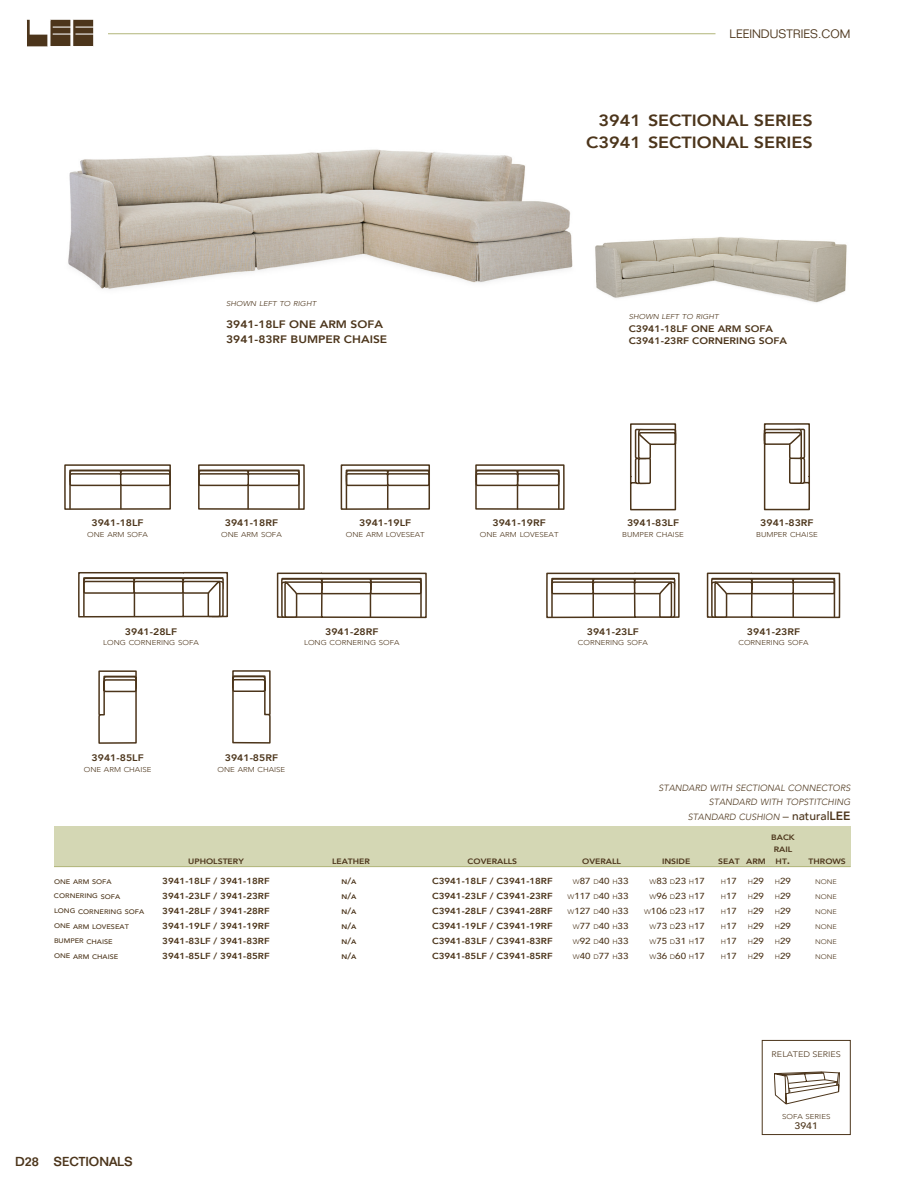
<style>
.page{position:relative;width:918px;height:1188px;background:#fff}
.page>*{position:absolute;margin:0;border:0;box-sizing:border-box;transform-origin:0 0}
.t1{font:800 16.2px/21.6px "Avenir";color:#4c351b;text-align:right;scale:1.11 1}
.t2{font:500 12.75px "Folio";color:#4c351b}
.t3{font:300 12px "Folio";color:#4c351b}
.t4{font:800 10.8px/14.4px "Avenir";color:#4c351b;scale:1.11 1}
.t5{font:800 9.45px/12.6px "Avenir";color:#4c351b;scale:1.11 1}
.t6{font:500 9.45px "Avenir";color:#4c351b;scale:1.11 1}
.t7{font:italic 300 9px/14.4px "Avenir";color:#4c351b;text-align:right}
.t8{font:800 8.7px "Avenir";color:#4c351b;scale:1.11 1}
.t9{font:500 8.7px "Avenir";color:#4c351b;scale:1.11 1}
.t10{font:300 8.1px "Avenir";color:#4c351b;scale:1.11 1}
.t11{font:800 7.8px/12px "Avenir";color:#4c351b;text-align:center;scale:1.11 1}
.t12{font:300 7.05px "Avenir";color:#4c351b;scale:1.11 1}
.t13{font:italic 300 7.05px "Avenir";color:#4c351b;scale:1.11 1}
.t14{font:500 6.6px "Avenir";color:#4c351b;scale:1.11 1}
.t15{font:300 6.6px "Avenir";color:#4c351b;scale:1.11 1}
.t16{font:800 6.6px "Avenir";color:#4c351b;scale:1.11 1}
.s1{font-style:normal;font-size:12px}
.s2{font-weight:500;font-style:normal;font-size:12px}
.s3{font-weight:800;font-style:normal;font-size:12px}
.s4{font-size:10.35px}
.s5{font-size:8.7px}
.s6{font-weight:300;font-size:6.6px}
</style>
<div class="page">
<div style="left:762px;top:1040px;width:88px;height:95px;border:1px solid #4c351b"></div>
<hr style="left:108px;top:33px;width:608px;height:1px;background:#b1b579">
<svg style="left:26px;top:20px;width:67px;height:27px"></svg>
<img style="left:68px;top:149px;width:505px;height:141px">
<div style="left:54px;top:826px;width:796px;height:41px;background:#d4d7b4"></div>
<hr style="left:54px;top:866px;width:796px;height:1px;background:#b1b579">
<svg style="left:774px;top:1072px;width:66px;height:32px"></svg>
<svg style="left:64px;top:464px;width:107px;height:46px"></svg>
<hr style="left:120px;top:484px;width:2px;height:25px;background:#4c351b">
<svg style="left:198px;top:464px;width:107px;height:46px"></svg>
<hr style="left:247px;top:484px;width:2px;height:25px;background:#4c351b">
<svg style="left:341px;top:464px;width:89px;height:46px"></svg>
<svg style="left:546px;top:573px;width:134px;height:45px"></svg>
<svg style="left:707px;top:573px;width:133px;height:45px"></svg>
<svg style="left:98px;top:670px;width:39px;height:74px"></svg>
<svg style="left:232px;top:670px;width:39px;height:74px"></svg>
<svg style="left:630px;top:423px;width:46px;height:87px"></svg>
<svg style="left:764px;top:423px;width:46px;height:87px"></svg>
<svg style="left:78px;top:572px;width:150px;height:46px"></svg>
<svg style="left:277px;top:573px;width:150px;height:45px"></svg>
<svg style="left:475px;top:464px;width:90px;height:46px"></svg>
<img style="left:595px;top:237px;width:252px;height:66px">
<h3 class="t3" style="left:730px;top:27px;width:122px">LEEINDUSTRIES.COM</h3>
<p class="t13" style="left:226px;top:300px;width:83px">SHOWN LEFT TO RIGHT</p>
<p class="t4" style="left:226px;top:317px;width:147px">3941-18LF ONE ARM SOFA<br>3941-83RF BUMPER CHAISE</p>
<h1 class="t1" style="left:586px;top:110px;width:206px">3941 SECTIONAL SERIES<br>C3941 SECTIONAL SERIES</h1>
<p class="t13" style="left:629px;top:313px;width:83px">SHOWN LEFT TO RIGHT</p>
<p class="t5" style="left:629px;top:322px;width:144px">C3941-18LF ONE ARM SOFA<br>C3941-23RF CORNERING SOFA</p>
<p class="t5" style="left:92px;top:517px;width:48px">3941-18LF</p>
<p class="t12" style="left:87px;top:530px;width:56px">ONE ARM SOFA</p>
<p class="t5" style="left:225px;top:517px;width:49px">3941-18RF</p>
<p class="t12" style="left:221px;top:530px;width:56px">ONE ARM SOFA</p>
<p class="t5" style="left:359px;top:517px;width:48px">3941-19LF</p>
<p class="t12" style="left:346px;top:530px;width:72px">ONE ARM LOVESEAT</p>
<p class="t5" style="left:493px;top:517px;width:49px">3941-19RF</p>
<p class="t12" style="left:480px;top:530px;width:72px">ONE ARM LOVESEAT</p>
<p class="t5" style="left:627px;top:517px;width:48px">3941-83LF</p>
<p class="t12" style="left:622px;top:530px;width:57px">BUMPER CHAISE</p>
<p class="t5" style="left:760px;top:517px;width:49px">3941-83RF</p>
<p class="t12" style="left:756px;top:530px;width:57px">BUMPER CHAISE</p>
<p class="t5" style="left:125px;top:625px;width:48px">3941-28LF</p>
<p class="t12" style="left:103px;top:639px;width:88px">LONG CORNERING SOFA</p>
<p class="t5" style="left:325px;top:625px;width:49px">3941-28RF</p>
<p class="t12" style="left:304px;top:639px;width:88px">LONG CORNERING SOFA</p>
<p class="t5" style="left:587px;top:625px;width:48px">3941-23LF</p>
<p class="t12" style="left:578px;top:639px;width:65px">CORNERING SOFA</p>
<p class="t5" style="left:747px;top:625px;width:49px">3941-23RF</p>
<p class="t12" style="left:739px;top:639px;width:65px">CORNERING SOFA</p>
<p class="t5" style="left:92px;top:752px;width:48px">3941-85LF</p>
<p class="t12" style="left:84px;top:765px;width:62px">ONE ARM CHAISE</p>
<p class="t5" style="left:225px;top:752px;width:49px">3941-85RF</p>
<p class="t12" style="left:218px;top:765px;width:62px">ONE ARM CHAISE</p>
<p class="t7" style="left:659px;top:781px;width:193px">STANDARD WITH SECTIONAL CONNECTORS<br>STANDARD WITH TOPSTITCHING<br>STANDARD CUSHION <span class="s1">–</span> <span class="s2">natural</span><span class="s3">LEE</span></p>
<p class="t11" style="left:771px;top:832px;width:23px">BACK<br>RAIL</p>
<p class="t11" style="left:188px;top:856px;width:52px">UPHOLSTERY</p>
<p class="t11" style="left:332px;top:856px;width:36px">LEATHER</p>
<p class="t11" style="left:468px;top:856px;width:46px">COVERALLS</p>
<p class="t11" style="left:582px;top:856px;width:36px">OVERALL</p>
<p class="t11" style="left:662px;top:856px;width:27px">INSIDE</p>
<p class="t11" style="left:718px;top:856px;width:44px">SEAT ARM</p>
<p class="t11" style="left:776px;top:856px;width:65px">HT<span class="s4">.</span> THROWS</p>
<p class="t14" style="left:54px;top:875px;width:53px">ONE ARM SOFA</p>
<p class="t8" style="left:162px;top:874px;width:98px">3941-18LF / 3941-18RF</p>
<p class="t16" style="left:342px;top:876px;width:15px">N<span class="s5">/</span>A</p>
<p class="t8" style="left:432px;top:874px;width:110px">C3941-18LF / C3941-18RF</p>
<p class="t9" style="left:573px;top:873px;width:52px"><span class="s6">W</span>87 <span class="s6">D</span>40 <span class="s6">H</span>33</p>
<p class="t9" style="left:649px;top:873px;width:52px"><span class="s6">W</span>83 <span class="s6">D</span>23 <span class="s6">H</span>17</p>
<p class="t9" style="left:721px;top:873px;width:65px"><span class="s6">H</span>17 <span class="s6">H</span>29 <span class="s6">H</span>29</p>
<p class="t15" style="left:815px;top:877px;width:21px">NONE</p>
<p class="t14" style="left:54px;top:890px;width:61px">CORNERING SOFA</p>
<p class="t8" style="left:162px;top:889px;width:98px">3941-23LF / 3941-23RF</p>
<p class="t16" style="left:342px;top:891px;width:15px">N<span class="s5">/</span>A</p>
<p class="t8" style="left:432px;top:889px;width:110px">C3941-23LF / C3941-23RF</p>
<p class="t9" style="left:568px;top:888px;width:56px"><span class="s6">W</span>117 <span class="s6">D</span>40 <span class="s6">H</span>33</p>
<p class="t9" style="left:649px;top:888px;width:52px"><span class="s6">W</span>96 <span class="s6">D</span>23 <span class="s6">H</span>17</p>
<p class="t9" style="left:721px;top:888px;width:65px"><span class="s6">H</span>17 <span class="s6">H</span>29 <span class="s6">H</span>29</p>
<p class="t15" style="left:815px;top:892px;width:21px">NONE</p>
<p class="t14" style="left:54px;top:905px;width:83px">LONG CORNERING SOFA</p>
<p class="t8" style="left:162px;top:904px;width:98px">3941-28LF / 3941-28RF</p>
<p class="t16" style="left:342px;top:906px;width:15px">N<span class="s5">/</span>A</p>
<p class="t8" style="left:432px;top:904px;width:110px">C3941-28LF / C3941-28RF</p>
<p class="t9" style="left:568px;top:903px;width:56px"><span class="s6">W</span>127 <span class="s6">D</span>40 <span class="s6">H</span>33</p>
<p class="t9" style="left:644px;top:903px;width:56px"><span class="s6">W</span>106 <span class="s6">D</span>23 <span class="s6">H</span>17</p>
<p class="t9" style="left:721px;top:903px;width:65px"><span class="s6">H</span>17 <span class="s6">H</span>29 <span class="s6">H</span>29</p>
<p class="t15" style="left:815px;top:907px;width:21px">NONE</p>
<p class="t14" style="left:54px;top:920px;width:69px">ONE ARM LOVESEAT</p>
<p class="t8" style="left:162px;top:919px;width:98px">3941-19LF / 3941-19RF</p>
<p class="t16" style="left:342px;top:921px;width:15px">N<span class="s5">/</span>A</p>
<p class="t8" style="left:432px;top:919px;width:110px">C3941-19LF / C3941-19RF</p>
<p class="t9" style="left:573px;top:918px;width:52px"><span class="s6">W</span>77 <span class="s6">D</span>40 <span class="s6">H</span>33</p>
<p class="t9" style="left:649px;top:918px;width:52px"><span class="s6">W</span>73 <span class="s6">D</span>23 <span class="s6">H</span>17</p>
<p class="t9" style="left:721px;top:918px;width:65px"><span class="s6">H</span>17 <span class="s6">H</span>29 <span class="s6">H</span>29</p>
<p class="t15" style="left:815px;top:922px;width:21px">NONE</p>
<p class="t14" style="left:54px;top:935px;width:54px">BUMPER CHAISE</p>
<p class="t8" style="left:162px;top:934px;width:98px">3941-83LF / 3941-83RF</p>
<p class="t16" style="left:342px;top:936px;width:15px">N<span class="s5">/</span>A</p>
<p class="t8" style="left:432px;top:934px;width:110px">C3941-83LF / C3941-83RF</p>
<p class="t9" style="left:573px;top:933px;width:52px"><span class="s6">W</span>92 <span class="s6">D</span>40 <span class="s6">H</span>33</p>
<p class="t9" style="left:649px;top:933px;width:52px"><span class="s6">W</span>75 <span class="s6">D</span>31 <span class="s6">H</span>17</p>
<p class="t9" style="left:721px;top:933px;width:65px"><span class="s6">H</span>17 <span class="s6">H</span>29 <span class="s6">H</span>29</p>
<p class="t15" style="left:815px;top:937px;width:21px">NONE</p>
<p class="t14" style="left:54px;top:950px;width:59px">ONE ARM CHAISE</p>
<p class="t8" style="left:162px;top:949px;width:98px">3941-85LF / 3941-85RF</p>
<p class="t16" style="left:342px;top:951px;width:15px">N<span class="s5">/</span>A</p>
<p class="t8" style="left:432px;top:949px;width:110px">C3941-85LF / C3941-85RF</p>
<p class="t9" style="left:573px;top:948px;width:52px"><span class="s6">W</span>40 <span class="s6">D</span>77 <span class="s6">H</span>33</p>
<p class="t9" style="left:649px;top:948px;width:52px"><span class="s6">W</span>36 <span class="s6">D</span>60 <span class="s6">H</span>17</p>
<p class="t9" style="left:721px;top:948px;width:65px"><span class="s6">H</span>17 <span class="s6">H</span>29 <span class="s6">H</span>29</p>
<p class="t15" style="left:815px;top:952px;width:21px">NONE</p>
<p class="t10" style="left:772px;top:1050px;width:64px">RELATED SERIES</p>
<h2 class="t2" style="left:15px;top:1154px;width:119px">D28 SECTIONALS</h2>
<p class="t12" style="left:782px;top:1112px;width:45px">SOFA SERIES</p>
<p class="t6" style="left:795px;top:1118px;width:23px">3941</p>
</div>
